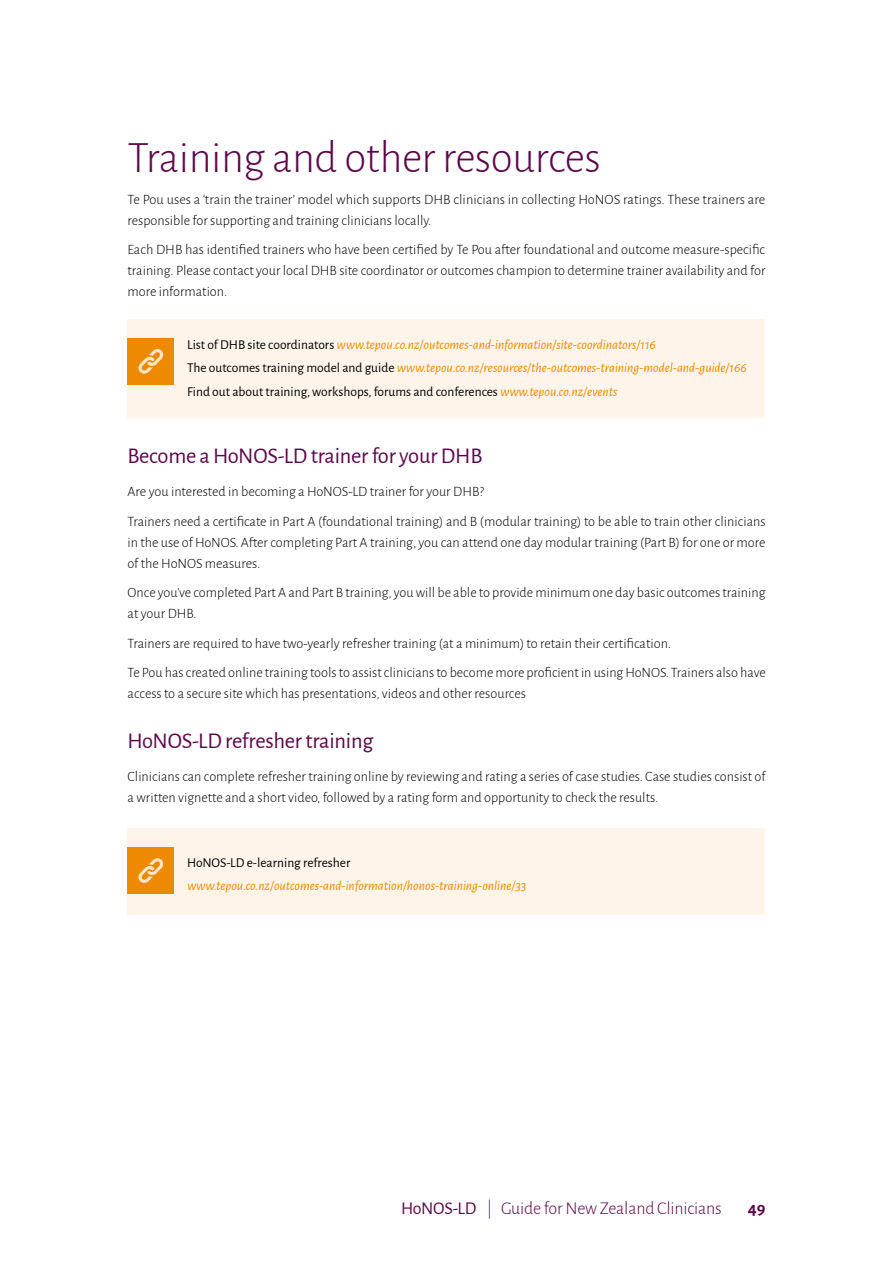
<style>
.page{position:relative;width:893px;height:1263px;background:#fff}
.page>*{position:absolute;margin:0;border:0;box-sizing:border-box;transform-origin:0 0}
.t1{font:300 45px "Alegreya Sans";letter-spacing:-.01em;color:#5d0749}
.t2{font:22.5px "Alegreya Sans";letter-spacing:-.01em;color:#5d0749}
.t3{font:300 18px "Alegreya Sans";letter-spacing:-.01em;color:#5d0749}
.t4{font:700 18px "Alegreya Sans";color:#5d0749}
.t5{font:300 14.25px/21px "Alegreya Sans";color:#000}
.t6{font:italic 13.5px/23.5px "Alegreya Sans";color:#ee8a00}
.t7{font:13.5px "Alegreya Sans";color:#000}
.s1{font-style:normal;color:#000}
.s2{font-weight:400}
</style>
<div class="page">
<div style="left:128px;top:319px;width:637px;height:98px;background:#fef4e9"></div>
<div style="left:128px;top:338px;width:46px;height:47px;background:#ee8a00"></div>
<svg style="left:138px;top:349px;width:26px;height:25px"></svg>
<div style="left:128px;top:828px;width:637px;height:86px;background:#fef4e9"></div>
<div style="left:128px;top:847px;width:46px;height:47px;background:#ee8a00"></div>
<svg style="left:138px;top:858px;width:26px;height:25px"></svg>
<h1 class="t1" style="left:128px;top:129px;width:475px">Training and other resources</h1>
<p class="t5" style="left:128px;top:188px;width:639px">Te Pou uses a ‘train the trainer’ model which supports DHB clinicians in collecting HoNOS ratings. These trainers are responsible for supporting and training clinicians locally.</p>
<p class="t5" style="left:128px;top:239px;width:639px;text-align:justify">Each DHB has identified trainers who have been certified by Te Pou after foundational and outcome measure-specific training. Please contact your local DHB site coordinator or outcomes champion to determine trainer availability and for more information.</p>
<p class="t6" style="left:187px;top:332px;width:561px"><span class="s1">List of DHB site coordinators</span> www.tepou.co.nz/outcomes-and-information/site-coordinators/116<br><span class="s1">The outcomes training model and guide</span> www.tepou.co.nz/resources/the-outcomes-training-model-and-guide/166<br><span class="s1">Find out about training, workshops, forums and conferences</span> www.tepou.co.nz/events</p>
<h2 class="t2" style="left:128px;top:440px;width:356px">Become a HoNOS-LD trainer for your DHB</h2>
<p class="t5" style="left:128px;top:476px;width:640px;line-height:29.5px">Are you interested in becoming a HoNOS-LD trainer for your DHB?<br>Trainers need a certificate in Part A (foundational training) and B (modular training) to be able to train other clinicians</p>
<p class="t5" style="left:128px;top:531px;width:639px">in the use of HoNOS. After completing Part A training, you can attend one day modular training (Part B) for one or more of the HoNOS measures.</p>
<p class="t5" style="left:128px;top:582px;width:639px">Once you’ve completed Part A and Part B training, you will be able to provide minimum one day basic outcomes training at your DHB.</p>
<p class="t5" style="left:128px;top:628px;width:640px;line-height:29.5px">Trainers are required to have two-yearly refresher training (at a minimum) to retain their certification.<br>Te Pou has created online training tools to assist clinicians to become more proficient in using HoNOS. Trainers also have</p>
<p class="t5" style="left:128px;top:683px;width:400px">access to a secure site which has presentations, videos and other resources</p>
<h2 class="t2" style="left:128px;top:725px;width:247px">HoNOS-LD refresher training</h2>
<p class="t5" style="left:128px;top:766px;width:639px">Clinicians can complete refresher training online by reviewing and rating a series of case studies. Case studies consist of a written vignette and a short video, followed by a rating form and opportunity to check the results.</p>
<p class="t7" style="left:187px;top:853px;width:165px">HoNOS-LD e-learning refresher</p>
<p class="t6" style="left:187px;top:873px;width:341px">www.tepou.co.nz/outcomes-and-information/honos-training-online/33</p>
<p class="t3" style="left:401px;top:1197px;width:322px"><span class="s2">HoNOS-LD</span> | Guide for New Zealand Clinicians</p>
<p class="t4" style="left:748px;top:1195px;width:19px">49</p>
</div>
